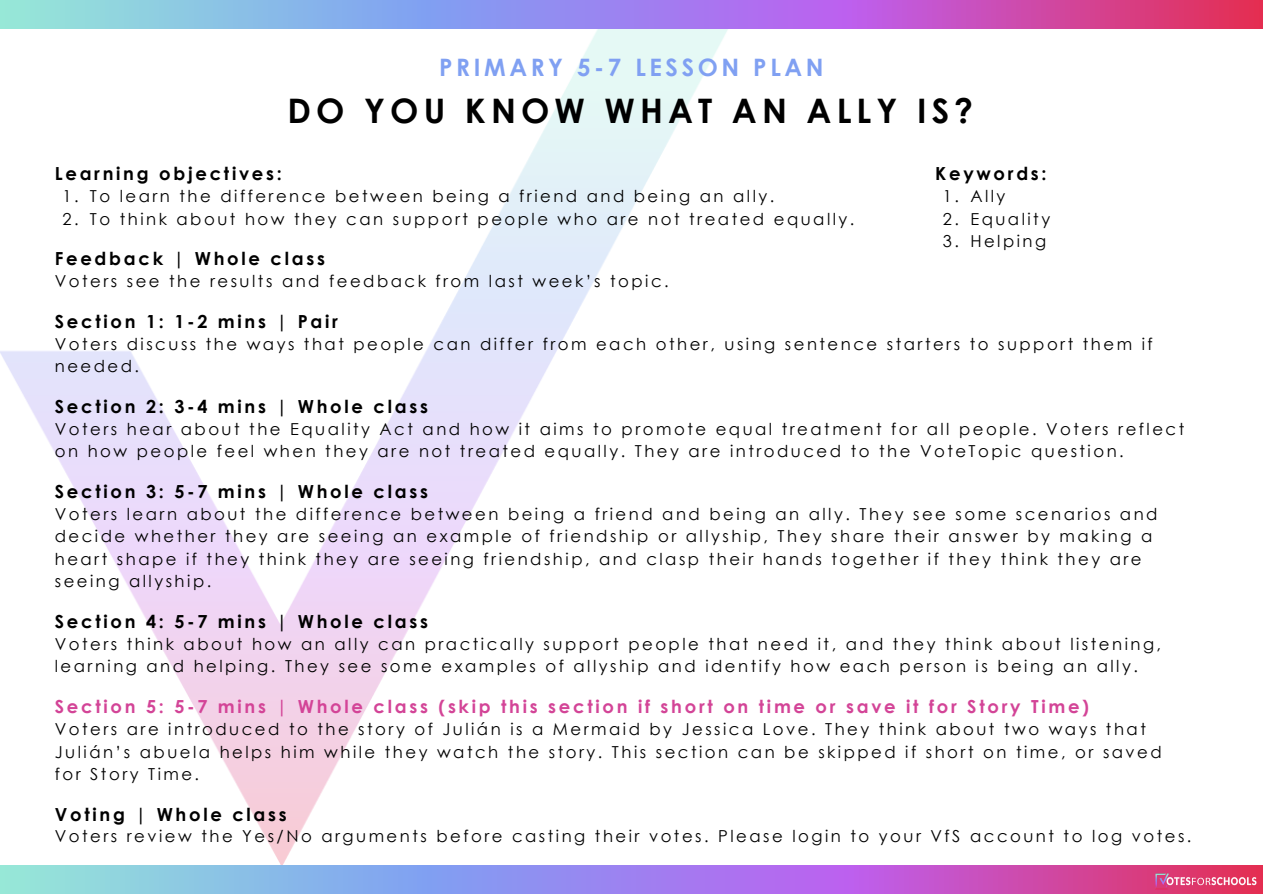
<style>
.page{position:relative;width:1263px;height:894px;background:#fff}
.page>*{position:absolute;margin:0;border:0;box-sizing:border-box;transform-origin:0 0}
.t1{font:700 33.75px "Century Gothic";letter-spacing:.15em;color:#000}
.t2{font:700 24px "Century Gothic";letter-spacing:.15em;color:#80a0f2}
.t3{font:700 18px "Century Gothic";letter-spacing:.15em;color:#000}
.t4{font:700 18px "Century Gothic";letter-spacing:.15em;color:#d34497}
.t5{font:16.5px/22.5px "Century Gothic";letter-spacing:.15em;color:#000}
</style>
<div class="page">
<img style="left:0;top:28px;width:744px;height:837px">
<svg style="left:0;top:865px;width:1263px;height:28px;background:#a588d7"></svg>
<svg style="left:0;top:0;width:1263px;height:28px;background:#a884d1"></svg>
<img style="left:1155px;top:873px;width:101px;height:16px">
<p class="t2" style="left:439px;top:52px;width:386px">PRIMARY 5-7 LESSON PLAN</p>
<h3 class="t1" style="left:288px;top:89px;width:687px">DO YOU KNOW WHAT AN ALLY IS?</h3>
<p class="t3" style="left:55px;top:162px;width:228px">Learning objectives:</p>
<p class="t5" style="left:62px;top:184px;width:713px">1. To learn the difference between being a friend and being an ally.</p>
<p class="t5" style="left:62px;top:207px;width:793px">2. To think about how they can support people who are not treated equally.</p>
<h3 class="t3" style="left:935px;top:162px;width:113px">Keywords:</h3>
<p class="t5" style="left:943px;top:184px;width:64px">1. Ally</p>
<h3 class="t5" style="left:943px;top:207px;width:109px">2. Equality</h3>
<p class="t5" style="left:943px;top:229px;width:105px">3. Helping</p>
<h2 class="t3" style="left:55px;top:247px;width:272px">Feedback | Whole class</h2>
<h1 class="t5" style="left:55px;top:269px;width:615px">Voters see the results and feedback from last week’s topic.</h1>
<h3 class="t3" style="left:55px;top:310px;width:285px">Section 1: 1-2 mins | Pair</h3>
<p class="t5" style="left:55px;top:332px;width:1099px">Voters discuss the ways that people can differ from each other, using sentence starters to support them if needed.</p>
<h3 class="t3" style="left:55px;top:395px;width:375px">Section 2: 3-4 mins | Whole class</h3>
<p class="t5" style="left:55px;top:417px;width:1131px">Voters hear about the Equality Act and how it aims to promote equal treatment for all people. Voters reflect on how people feel when they are not treated equally. They are introduced to the VoteTopic question.</p>
<h3 class="t3" style="left:55px;top:479px;width:375px">Section 3: 5-7 mins | Whole class</h3>
<p class="t5" style="left:55px;top:502px;width:1104px">Voters learn about the difference between being a friend and being an ally. They see some scenarios and decide whether they are seeing an example of friendship or allyship, They share their answer by making a heart shape if they think they are seeing friendship, and clasp their hands together if they think they are seeing allyship.</p>
<h3 class="t3" style="left:55px;top:609px;width:375px">Section 4: 5-7 mins | Whole class</h3>
<p class="t5" style="left:55px;top:632px;width:1108px">Voters think about how an ally can practically support people that need it, and they think about listening, learning and helping. They see some examples of allyship and identify how each person is being an ally.</p>
<h3 class="t4" style="left:55px;top:694px;width:1036px">Section 5: 5-7 mins | Whole class (skip this section if short on time or save it for Story Time)</h3>
<p class="t5" style="left:55px;top:717px;width:1108px">Voters are introduced to the story of Julián is a Mermaid by Jessica Love. They think about two ways that<br>Julián’s abuela helps him while they watch the story. This section can be skipped if short on time, or saved for Story Time.</p>
<p class="t3" style="left:55px;top:802px;width:233px">Voting | Whole class</p>
<h3 class="t5" style="left:55px;top:824px;width:1138px">Voters review the Yes/No arguments before casting their votes. Please login to your VfS account to log votes.</h3>
</div>
